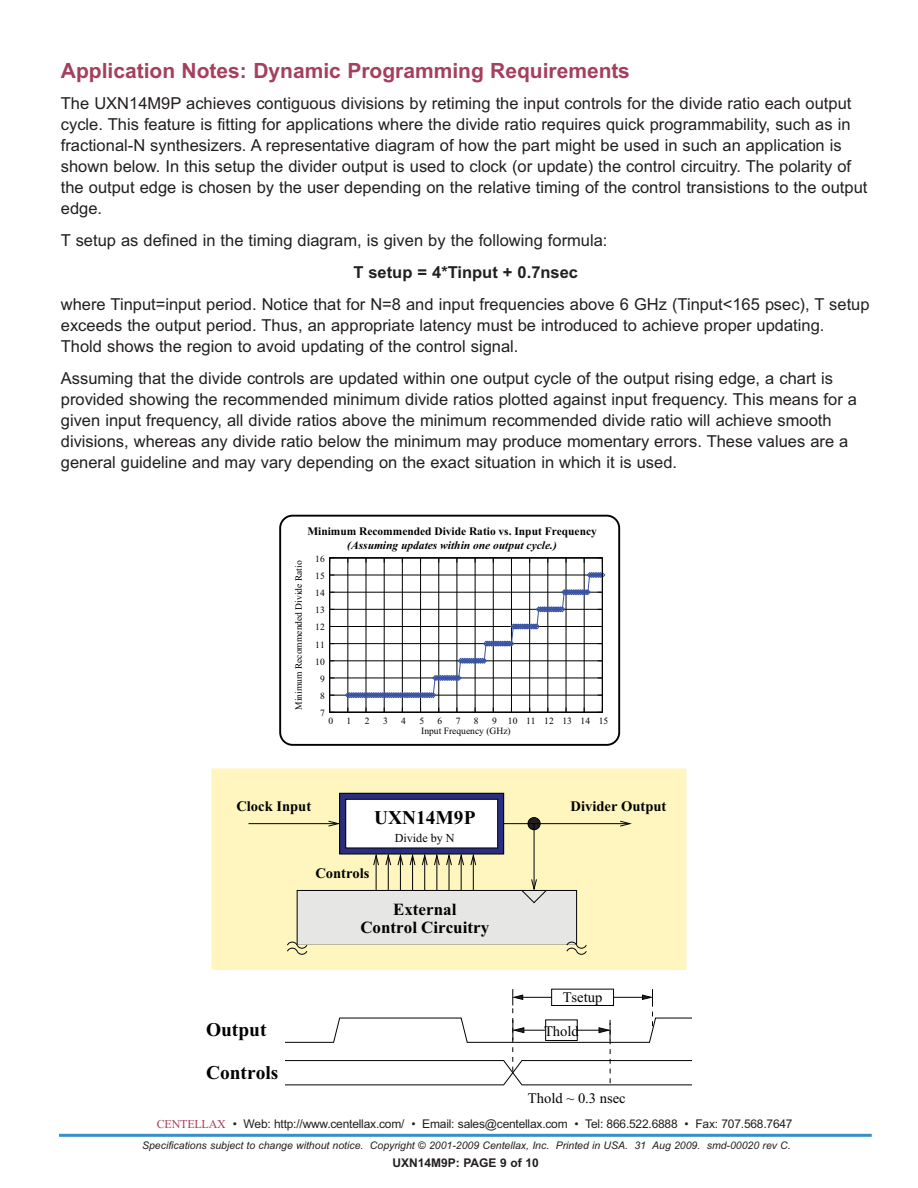
<style>
.page{position:relative;width:918px;height:1188px;background:#fff}
.page>*{position:absolute;margin:0;border:0;box-sizing:border-box;transform-origin:0 0}
.t1{font:700 21px "Arial";color:#a53f5c}
.t2{font:700 19.5px "Times New Roman";color:#010202}
.t3{font:700 16.95px/18.1px "Times New Roman";color:#010202;text-align:center}
.t4{font:16.5px/21px "Arial";color:#231f20}
.t5{font:700 16.5px "Arial";color:#231f20}
.t6{font:700 14.55px "Times New Roman";color:#010202}
.t7{font:14.55px "Times New Roman";color:#010202}
.t8{font:12.15px "Times New Roman";color:#010202}
.t9{font:12px "Arial";letter-spacing:-.015em;color:#231f20}
.t10{font:700 12px "Arial";color:#231f20}
.t11{font:700 11.4px "Times New Roman";color:#010202}
.t12{font:italic 700 11.4px "Times New Roman";color:#010202}
.t13{font:italic 10.5px "Arial";color:#231f20}
.t14{font:9.6px "Times New Roman";color:#010202}
.s1{font-family:"Times New Roman";color:#a53f5c}
</style>
<div class="page">
<hr style="left:59px;top:1134px;width:813px;height:3px;background:#3591ca">
<div style="left:212px;top:769px;width:474px;height:200px;background:#fef6be"></div>
<div style="left:212px;top:769px;width:474px;height:201px;border:1px solid #fef6be"></div>
<div style="left:297px;top:890px;width:280px;height:55px;background:#e6e6e5"></div>
<div style="left:297px;top:890px;width:280px;height:55px;border:1px solid #010202"></div>
<div style="left:340px;top:793px;width:164px;height:61px;background:linear-gradient(to bottom,#292d7c,#292d7c)"></div>
<div style="left:339px;top:793px;width:165px;height:61px;border:1px solid #010202"></div>
<div style="left:528px;top:818px;width:12px;height:12px;background:#231f20;border-radius:50%"></div>
<div style="left:528px;top:817px;width:12px;height:13px;border:1px solid #010202;border-radius:50%"></div>
<hr style="left:504px;top:823px;width:127px;height:1px;background:#010202">
<svg style="left:619px;top:820px;width:13px;height:7px"></svg>
<hr style="left:534px;top:824px;width:1px;height:66px;background:#010202">
<hr style="left:249px;top:823px;width:91px;height:1px;background:#010202">
<svg style="left:328px;top:820px;width:13px;height:7px"></svg>
<hr style="left:388px;top:854px;width:1px;height:36px;background:#010202">
<svg style="left:385px;top:853px;width:6px;height:13px"></svg>
<hr style="left:400px;top:854px;width:1px;height:36px;background:#010202">
<hr style="left:412px;top:854px;width:1px;height:36px;background:#010202">
<svg style="left:397px;top:853px;width:19px;height:13px"></svg>
<hr style="left:424px;top:854px;width:1px;height:36px;background:#010202">
<svg style="left:422px;top:853px;width:6px;height:13px"></svg>
<hr style="left:437px;top:854px;width:1px;height:36px;background:#010202">
<svg style="left:434px;top:853px;width:6px;height:13px"></svg>
<hr style="left:449px;top:854px;width:1px;height:36px;background:#010202">
<svg style="left:446px;top:853px;width:6px;height:13px"></svg>
<hr style="left:461px;top:854px;width:1px;height:36px;background:#010202">
<svg style="left:458px;top:853px;width:6px;height:13px"></svg>
<hr style="left:473px;top:854px;width:1px;height:36px;background:#010202">
<svg style="left:470px;top:853px;width:6px;height:13px"></svg>
<hr style="left:376px;top:854px;width:1px;height:36px;background:#010202">
<svg style="left:373px;top:853px;width:6px;height:13px"></svg>
<svg style="left:521px;top:879px;width:26px;height:24px"></svg>
<div style="left:346px;top:799px;width:152px;height:49px;background:#fff"></div>
<div style="left:345px;top:799px;width:153px;height:49px;border:1px solid #010202"></div>
<svg style="left:285px;top:989px;width:407px;height:96px"></svg>
<div style="left:546px;top:1020px;width:31px;height:20px;background:#fff"></div>
<div style="left:545px;top:1020px;width:33px;height:21px;border:1px solid #010202"></div>
<div style="left:552px;top:989px;width:62px;height:16px;background:#fff"></div>
<div style="left:551px;top:989px;width:63px;height:17px;border:1px solid #010202"></div>
<svg style="left:566px;top:941px;width:21px;height:14px"></svg>
<svg style="left:287px;top:941px;width:21px;height:14px"></svg>
<svg style="left:329px;top:557px;width:277px;height:154px"></svg>
<div style="left:329px;top:558px;width:274px;height:155px;border:1px solid #010202"></div>
<div style="left:279px;top:515px;width:341px;height:231px;border:2px solid #010202;border-radius:12px"></div>
<p class="t1" style="left:61px;top:63px;width:570px">Application Notes: Dynamic Programming Requirements</p>
<p class="t4" style="left:61px;top:95px;width:808px">The UXN14M9P achieves contiguous divisions by retiming the input controls for the divide ratio each output cycle. This feature is fitting for applications where the divide ratio requires quick programmability, such as in fractional-N synthesizers. A representative diagram of how the part might be used in such an application is shown below. In this setup the divider output is used to clock (or update) the control circuitry. The polarity of the output edge is chosen by the user depending on the relative timing of the control transistions to the output edge.</p>
<p class="t4" style="left:61px;top:231px;width:548px">T setup as defined in the timing diagram, is given by the following formula:</p>
<p class="t5" style="left:353px;top:266px;width:226px">T setup = 4*Tinput + 0.7nsec</p>
<p class="t4" style="left:61px;top:295px;width:810px">where Tinput=input period. Notice that for N=8 and input frequencies above 6 GHz (Tinput&lt;165 psec), T setup exceeds the output period. Thus, an appropriate latency must be introduced to achieve proper updating.<br>Thold shows the region to avoid updating of the control signal.</p>
<p class="t4" style="left:61px;top:369px;width:798px">Assuming that the divide controls are updated within one output cycle of the output rising edge, a chart is provided showing the recommended minimum divide ratios plotted against input frequency. This means for a given input frequency, all divide ratios above the minimum recommended divide ratio will achieve smooth divisions, whereas any divide ratio below the minimum may produce momentary errors. These values are a general guideline and may vary depending on the exact situation in which it is used.</p>
<p class="t11" style="left:307px;top:527px;width:291px">Minimum Recommended Divide Ratio vs. Input Frequency</p>
<p class="t12" style="left:347px;top:541px;width:211px">(Assuming updates within one output cycle.)</p>
<p class="t14" style="left:295px;top:710px;width:151px;rotate:-90deg">Minimum Recommended Divide Ratio</p>
<p class="t14" style="left:315px;top:555px;width:11px">16</p>
<p class="t14" style="left:315px;top:572px;width:11px">15</p>
<p class="t14" style="left:315px;top:589px;width:11px">14</p>
<p class="t14" style="left:315px;top:607px;width:11px">13</p>
<p class="t14" style="left:315px;top:624px;width:11px">12</p>
<p class="t14" style="left:315px;top:641px;width:11px">11</p>
<p class="t14" style="left:315px;top:658px;width:11px">10</p>
<p class="t14" style="left:320px;top:675px;width:6px">9</p>
<p class="t14" style="left:320px;top:692px;width:6px">8</p>
<p class="t14" style="left:320px;top:710px;width:6px">7</p>
<p class="t14" style="left:328px;top:718px;width:6px">0</p>
<p class="t14" style="left:347px;top:718px;width:6px">1</p>
<p class="t14" style="left:365px;top:718px;width:6px">2</p>
<p class="t14" style="left:383px;top:718px;width:6px">3</p>
<p class="t14" style="left:401px;top:718px;width:6px">4</p>
<p class="t14" style="left:419px;top:718px;width:6px">5</p>
<p class="t14" style="left:438px;top:718px;width:6px">6</p>
<p class="t14" style="left:456px;top:718px;width:6px">7</p>
<p class="t14" style="left:474px;top:718px;width:6px">8</p>
<p class="t14" style="left:492px;top:718px;width:118px">9 10 11 12 13 14 15</p>
<p class="t14" style="left:421px;top:728px;width:91px">Input Frequency (GHz)</p>
<p class="t6" style="left:236px;top:802px;width:76px">Clock Input</p>
<p class="t2" style="left:374px;top:811px;width:103px">UXN14M9P</p>
<p class="t8" style="left:395px;top:833px;width:62px">Divide by N</p>
<p class="t6" style="left:315px;top:869px;width:56px">Controls</p>
<p class="t2" style="left:206px;top:1023px;width:62px">Output</p>
<p class="t2" style="left:206px;top:1066px;width:74px">Controls</p>
<p class="t3" style="left:360px;top:902px;width:130px">External<br>Control Circuitry</p>
<p class="t6" style="left:571px;top:802px;width:97px">Divider Output</p>
<p class="t7" style="left:563px;top:992px;width:41px">Tsetup</p>
<p class="t7" style="left:544px;top:1026px;width:36px">Thold</p>
<p class="t7" style="left:528px;top:1093px;width:99px">Thold ~ 0.3 nsec</p>
<p class="t9" style="left:157px;top:1120px;width:637px"><span class="s1">CENTELLAX</span> • Web: http://www.centellax.com/ • Email: sales@centellax.com • Tel: 866.522.6888 • Fax: 707.568.7647</p>
<p class="t10" style="left:393px;top:1158px;width:148px">UXN14M9P: PAGE 9 of 10</p>
<p class="t13" style="left:142px;top:1141px;width:650px">Specifications subject to change without notice. Copyright © 2001-2009 Centellax, Inc. Printed in USA. 31 Aug 2009. smd-00020 rev C.</p>
</div>
